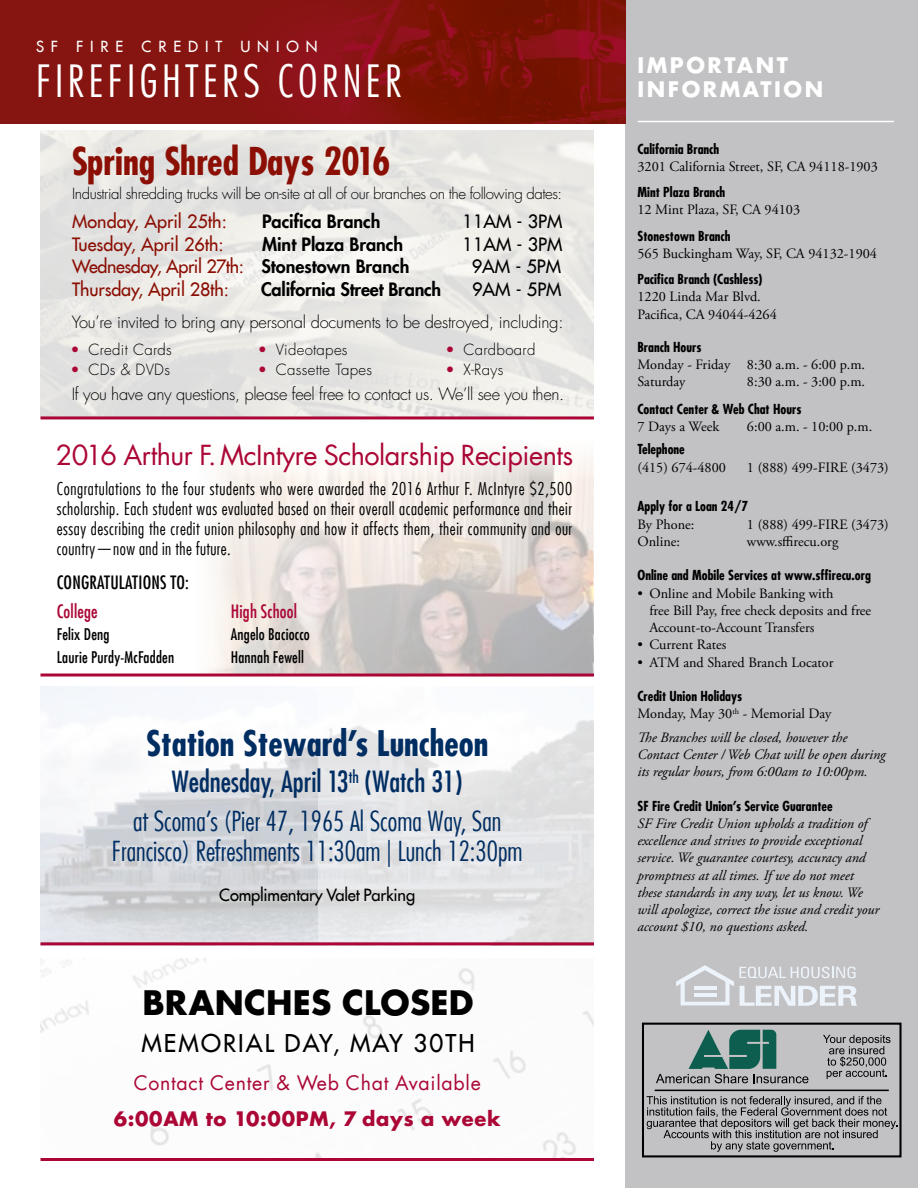
<style>
.page{position:relative;width:918px;height:1188px;background:#fff}
.page>*{position:absolute;margin:0;border:0;box-sizing:border-box;transform-origin:0 0}
.t1{font:300 condensed 43.5px "Futura LT";letter-spacing:.1em;color:#fff}
.t2{font:700 condensed 37.5px "Futura LT";color:#8b0f04}
.t3{font:700 condensed 34.5px "Futura LT";color:#002d62}
.t4{font:700 33px "Futura LT";letter-spacing:.005em;color:#000}
.t5{font:condensed 28.5px "Futura LT";color:#002d62}
.t6{font:300 condensed 27px/30px "Futura LT";color:#002d62;text-align:center}
.t7{font:27px "Futura LT";letter-spacing:-.02em;color:#ab0635}
.t8{font:24px "Futura LT";letter-spacing:.09em;color:#000}
.t9{font:700 21px/24px "Futura LT";letter-spacing:.12em;color:#fff}
.t10{font:19.5px "Futura LT";letter-spacing:.04em;color:#ab0635}
.t11{font:700 19.5px "Futura LT";letter-spacing:.035em;color:#ab0635}
.t12{font:18px "Futura LT";letter-spacing:-.01em;color:#8b0f04}
.t13{font:800 18px "Futura LT";color:#000}
.t14{font:18px "Futura LT";color:#000}
.t15{font:condensed 18px "Futura LT";letter-spacing:.01em;color:#000}
.t16{font:condensed 18px "Futura LT";letter-spacing:.01em;color:#ab0635}
.t17{font:300 condensed 17.25px/20.2px "Futura LT";letter-spacing:.03em;color:#000;text-align:justify}
.t18{font:300 16.5px "Futura LT";letter-spacing:-.015em;color:#000}
.t19{font:16.5px "Futura LT";letter-spacing:-.01em;color:#000}
.t20{font:condensed 15.75px "Futura LT";letter-spacing:.01em;color:#000}
.t21{font:300 15px "Futura LT";letter-spacing:-.03em;color:#000}
.t22{font:300 15px "Futura LT";letter-spacing:.02em;color:#000}
.t23{font:15px "Futura LT";letter-spacing:.46em;color:#fff}
.t24{font:14.25px/17.2px "Adobe Garamond Pro";color:#000}
.t25{font:italic 14.25px/17.2px "Adobe Garamond Pro";color:#000}
.t26{font:700 condensed 13.5px "Futura LT";color:#000}
.s1{font-weight:800;color:#000}
.s2{color:#ab0635}
.s3{font-style:normal}
</style>
<div class="page">
<div style="left:626px;top:0;width:292px;height:1188px;background:#c2c2c4"></div>
<img style="left:0;top:0;width:626px;height:123px">
<svg style="left:676px;top:965px;width:181px;height:41px"></svg>
<svg style="left:646px;top:1029px;width:252px;height:99px"></svg>
<svg style="left:647px;top:1096px;width:250px;height:56px"></svg>
<svg style="left:656px;top:1030px;width:152px;height:53px"></svg>
<svg style="left:823px;top:1035px;width:68px;height:44px"></svg>
<div style="left:642px;top:1023px;width:260px;height:134px;border:2px solid #000"></div>
<hr style="left:655px;top:1090px;width:234px;height:1px;background:#000">
<hr style="left:638px;top:121px;width:256px;height:1px;background:#fff">
<img style="left:40px;top:958px;width:554px;height:200px">
<svg style="left:40px;top:686px;width:554px;height:256px"></svg>
<svg style="left:40px;top:451px;width:554px;height:223px"></svg>
<hr style="left:40px;top:416px;width:554px;height:3px;background:#ab0635">
<hr style="left:40px;top:674px;width:554px;height:3px;background:#ab0635">
<hr style="left:40px;top:942px;width:554px;height:3px;background:#ab0635">
<hr style="left:40px;top:1158px;width:554px;height:3px;background:#ab0635">
<p class="t23" style="left:36px;top:37px;width:283px">SF FIRE CREDIT UNION</p>
<h1 class="t1" style="left:36px;top:55px;width:367px">FIREFIGHTERS CORNER</h1>
<h2 class="t2" style="left:72px;top:137px;width:320px">Spring Shred Days 2016</h2>
<p class="t21" style="left:72px;top:184px;width:491px">Industrial shredding trucks will be on-site at all of our branches on the following dates:</p>
<p class="t12" style="left:72px;top:210px;width:156px">Monday, April 25th:</p>
<p class="t13" style="left:262px;top:209px;width:120px">Pacifica Branch</p>
<p class="t14" style="left:463px;top:210px;width:101px">11AM - 3PM</p>
<p class="t12" style="left:72px;top:232px;width:153px">Tuesday, April 26th:</p>
<p class="t13" style="left:262px;top:232px;width:143px">Mint Plaza Branch</p>
<p class="t14" style="left:463px;top:232px;width:101px">11AM - 3PM</p>
<p class="t12" style="left:72px;top:255px;width:339px">Wednesday, April 27th: <span class="s1">Stonestown Branch</span></p>
<p class="t14" style="left:472px;top:255px;width:91px">9AM - 5PM</p>
<p class="t12" style="left:72px;top:277px;width:158px">Thursday, April 28th:</p>
<p class="t13" style="left:261px;top:277px;width:182px">California Street Branch</p>
<p class="t14" style="left:472px;top:277px;width:91px">9AM - 5PM</p>
<p class="t18" style="left:72px;top:312px;width:493px">You’re invited to bring any personal documents to be destroyed, including:</p>
<p class="t22" style="left:70px;top:340px;width:103px"><span class="s2">•</span> Credit Cards</p>
<p class="t21" style="left:70px;top:360px;width:101px"><span class="s2">•</span> CDs &amp; DVDs</p>
<p class="t22" style="left:258px;top:340px;width:91px"><span class="s2">•</span> Videotapes</p>
<p class="t22" style="left:258px;top:360px;width:116px"><span class="s2">•</span> Cassette Tapes</p>
<p class="t22" style="left:445px;top:340px;width:92px"><span class="s2">•</span> Cardboard</p>
<p class="t21" style="left:445px;top:360px;width:60px"><span class="s2">•</span> X-Rays</p>
<p class="t18" style="left:72px;top:384px;width:494px">If you have any questions, please feel free to contact us. We’ll see you then.</p>
<h3 class="t7" style="left:56px;top:438px;width:519px">2016 Arthur F.McIntyre Scholarship Recipients</h3>
<p class="t17" style="left:57px;top:478px;width:517px">Congratulations to the four students who were awarded the 2016 Arthur F. McIntyre $2,500 scholarship. Each student was evaluated based on their overall academic performance and their essay describing the credit union philosophy and how it affects them, their community and our country—now and in the future.</p>
<p class="t15" style="left:57px;top:572px;width:134px">CONGRATULATIONS TO:</p>
<p class="t16" style="left:57px;top:600px;width:43px">College</p>
<p class="t16" style="left:231px;top:600px;width:68px">High School</p>
<p class="t20" style="left:57px;top:625px;width:54px">Felix Deng</p>
<p class="t20" style="left:231px;top:625px;width:81px">Angelo Baciocco</p>
<p class="t20" style="left:57px;top:647px;width:119px">Laurie Purdy-McFadden</p>
<p class="t20" style="left:231px;top:647px;width:75px">Hannah Fewell</p>
<h3 class="t3" style="left:146px;top:722px;width:344px">Station Steward’s Luncheon</h3>
<h3 class="t5" style="left:172px;top:765px;width:292px">Wednesday, April 13<sup>th</sup> (Watch 31)</h3>
<h3 class="t6" style="left:112px;top:806px;width:412px">at Scoma’s (Pier 47, 1965 Al Scoma Way, San<br>Francisco) Refreshments 11:30am | Lunch 12:30pm</h3>
<p class="t19" style="left:219px;top:884px;width:197px">Complimentary Valet Parking</p>
<h3 class="t4" style="left:142px;top:981px;width:333px">BRANCHES CLOSED</h3>
<h3 class="t8" style="left:141px;top:1028px;width:335px">MEMORIAL DAY, MAY 30TH</h3>
<h3 class="t10" style="left:134px;top:1071px;width:349px">Contact Center &amp; Web Chat Available</h3>
<h3 class="t11" style="left:114px;top:1105px;width:388px">6:00AM to 10:00PM, 7 days a week</h3>
<h3 class="t9" style="left:638px;top:52px;width:187px">IMPORTANT<br>INFORMATION</h3>
<p class="t26" style="left:638px;top:140px;width:83px">California Branch</p>
<p class="t24" style="left:638px;top:158px;width:242px">3201 California Street, SF, CA 94118-1903</p>
<p class="t26" style="left:638px;top:184px;width:89px">Mint Plaza Branch</p>
<p class="t24" style="left:638px;top:202px;width:164px">12 Mint Plaza, SF, CA 94103</p>
<p class="t26" style="left:638px;top:227px;width:95px">Stonestown Branch</p>
<p class="t24" style="left:638px;top:245px;width:241px">565 Buckingham Way, SF, CA 94132-1904</p>
<p class="t26" style="left:638px;top:271px;width:127px">Pacifica Branch (Cashless)</p>
<p class="t24" style="left:638px;top:289px;width:141px">1220 Linda Mar Blvd.<br>Pacifica, CA 94044-4264</p>
<p class="t26" style="left:638px;top:338px;width:65px">Branch Hours</p>
<p class="t24" style="left:638px;top:356px;width:229px">Monday - Friday 8:30 a.m. - 6:00 p.m.<br>Saturday</p>
<p class="t24" style="left:747px;top:374px;width:120px">8:30 a.m. - 3:00 p.m.</p>
<p class="t26" style="left:638px;top:401px;width:166px">Contact Center &amp; Web Chat Hours</p>
<p class="t24" style="left:638px;top:419px;width:83px">7 Days a Week</p>
<p class="t24" style="left:747px;top:419px;width:127px">6:00 a.m. - 10:00 p.m.</p>
<p class="t26" style="left:638px;top:441px;width:49px">Telephone</p>
<p class="t24" style="left:638px;top:459px;width:90px">(415) 674-4800</p>
<p class="t24" style="left:747px;top:459px;width:143px">1 (888) 499-FIRE (3473)</p>
<p class="t26" style="left:638px;top:498px;width:112px">Apply for a Loan 24/7</p>
<p class="t24" style="left:638px;top:516px;width:58px">By Phone:</p>
<p class="t24" style="left:747px;top:516px;width:143px">1 (888) 499-FIRE (3473)</p>
<p class="t24" style="left:638px;top:533px;width:44px">Online:</p>
<p class="t24" style="left:747px;top:533px;width:93px">www.sffirecu.org</p>
<p class="t26" style="left:638px;top:567px;width:235px">Online and Mobile Services at www.sffirecu.org</p>
<p class="t24" style="left:649px;top:585px;width:223px;text-indent:-12px">• Online and Mobile Banking with<br>free Bill Pay, free check deposits and free<br>Account-to-Account Transfers</p>
<p class="t24" style="left:637px;top:637px;width:90px">• Current Rates</p>
<p class="t24" style="left:637px;top:654px;width:198px">• ATM and Shared Branch Locator</p>
<p class="t26" style="left:637px;top:688px;width:106px">Credit Union Holidays</p>
<p class="t25" style="left:637px;top:703px;width:211px;line-height:23.2px"><span class="s3">Monday, May 30</span><sup>th</sup> <span class="s3">- Memorial Day<br></span>The Branches will be closed, however the</p>
<p class="t25" style="left:638px;top:746px;width:250px">Contact Center / Web Chat will be open during its regular hours, from 6:00am to 10:00pm.</p>
<p class="t26" style="left:637px;top:797px;width:197px">SF Fire Credit Union’s Service Guarantee</p>
<p class="t25" style="left:638px;top:815px;width:243px">SF Fire Credit Union upholds a tradition of excellence and strives to provide exceptional service. We guarantee courtesy, accuracy and promptness at all times. If we do not meet these standards in any way, let us know. We will apologize, correct the issue and credit your account $10, no questions asked.</p>
</div>
